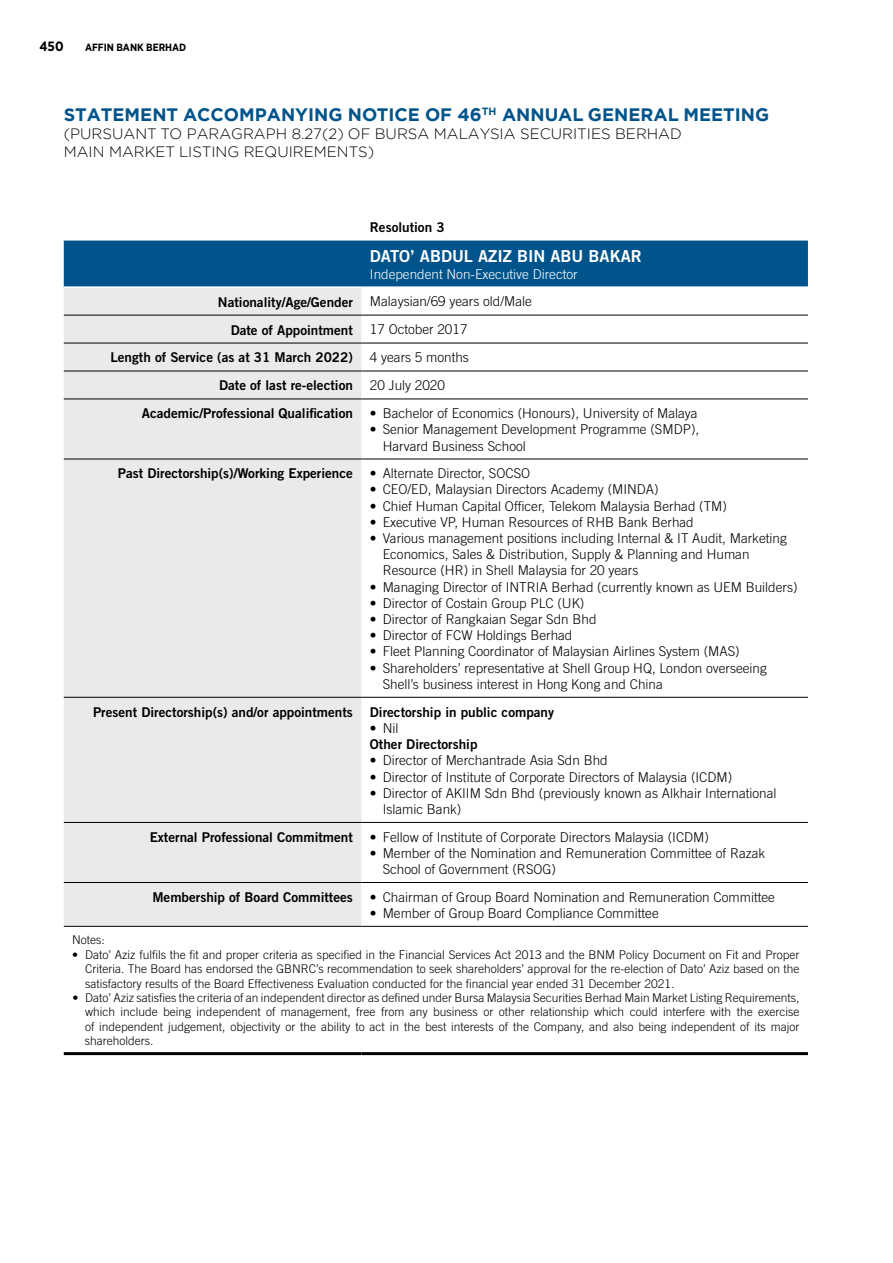
<style>
.page{position:relative;width:893px;height:1263px;background:#fff}
.page>*{position:absolute;margin:0;border:0;box-sizing:border-box;transform-origin:0 0}
.t1{font:700 18px "Gotham";color:#00548b}
.t2{font:16.5px "Trade Gothic Bold Two";color:#fff}
.t3{font:300 15px/18px "Gotham";color:#000}
.t4{font:300 13.5px/16.2px "Trade Gothic";color:#000}
.t5{font:13.5px "Trade Gothic Bold Two";color:#000}
.t6{font:300 13.5px "Trade Gothic";color:#fff}
.t7{font:700 13.5px "Gotham Narrow";color:#000}
.t8{font:300 12px/14.4px "Trade Gothic";color:#000;text-align:justify}
.t9{font:700 10.5px "Gotham Narrow";color:#000}
</style>
<div class="page">
<div style="left:64px;top:241px;width:744px;height:45px;background:#00548b"></div>
<div style="left:64px;top:288px;width:297px;height:638px;background:#e9eaea"></div>
<hr style="left:64px;top:315px;width:297px;height:1px;background:#000">
<hr style="left:361px;top:315px;width:447px;height:1px;background:#000">
<hr style="left:64px;top:343px;width:297px;height:1px;background:#000">
<hr style="left:361px;top:343px;width:447px;height:1px;background:#000">
<hr style="left:64px;top:371px;width:297px;height:1px;background:#000">
<hr style="left:361px;top:371px;width:447px;height:1px;background:#000">
<hr style="left:64px;top:399px;width:297px;height:1px;background:#000">
<hr style="left:361px;top:399px;width:447px;height:1px;background:#000">
<hr style="left:64px;top:459px;width:297px;height:1px;background:#000">
<hr style="left:361px;top:459px;width:447px;height:1px;background:#000">
<hr style="left:64px;top:697px;width:297px;height:1px;background:#000">
<hr style="left:361px;top:697px;width:447px;height:1px;background:#000">
<hr style="left:64px;top:822px;width:297px;height:1px;background:#000">
<hr style="left:361px;top:822px;width:447px;height:1px;background:#000">
<hr style="left:64px;top:882px;width:297px;height:1px;background:#000">
<hr style="left:361px;top:882px;width:447px;height:1px;background:#000">
<hr style="left:64px;top:926px;width:297px;height:1px;background:#000">
<hr style="left:361px;top:926px;width:447px;height:1px;background:#000">
<hr style="left:64px;top:1052px;width:297px;height:3px;background:#000">
<hr style="left:361px;top:1052px;width:447px;height:3px;background:#000">
<p class="t7" style="left:39px;top:38px;width:26px">450</p>
<p class="t9" style="left:85px;top:41px;width:103px">AFFIN BANK BERHAD</p>
<h1 class="t1" style="left:64px;top:102px;width:707px">STATEMENT ACCOMPANYING NOTICE OF 46<sup>TH</sup> ANNUAL GENERAL M EETING</h1>
<p class="t3" style="left:64px;top:124px;width:620px">(PURSUANT TO PARAGRAPH 8.27(2) OF BURSA MALAYSIA SECURITIES BERHAD<br>MAIN MARKET LISTING REQUIREM ENTS)</p>
<p class="t5" style="left:370px;top:219px;width:76px">Resolution 3</p>
<p class="t2" style="left:370px;top:246px;width:273px">DATO’ ABDUL AZIZ BIN ABU BAKAR</p>
<p class="t6" style="left:370px;top:266px;width:209px">Independent Non-Executive Director</p>
<p class="t5" style="left:218px;top:293px;width:137px">Nationality/Age/Gender</p>
<p class="t4" style="left:370px;top:293px;width:163px">Malaysian/69 years old/Male</p>
<p class="t5" style="left:231px;top:321px;width:124px">Date of Appointment</p>
<p class="t4" style="left:370px;top:321px;width:99px">17 October 2017</p>
<p class="t5" style="left:110px;top:349px;width:244px">Length of Service (as at 31 March 2022)</p>
<p class="t4" style="left:370px;top:349px;width:101px">4 years 5 months</p>
<p class="t5" style="left:219px;top:377px;width:135px">Date of last re-election</p>
<p class="t4" style="left:370px;top:377px;width:77px">20 July 2020</p>
<p class="t5" style="left:142px;top:405px;width:213px">Academic/Professional Qualification</p>
<p class="t4" style="left:370px;top:405px;width:329px">• Bachelor of Economics (Honours), University of Malaya</p>
<p class="t4" style="left:383px;top:421px;width:318px;text-indent:-13px">• Senior Management Development Programme (SMDP),<br>Harvard Business School</p>
<p class="t5" style="left:118px;top:465px;width:236px">Past Directorship(s)/Working Experience</p>
<p class="t4" style="left:370px;top:465px;width:162px">• Alternate Director, SOCSO</p>
<p class="t4" style="left:370px;top:481px;width:290px">• CEO/ED, Malaysian Directors Academy (MINDA)</p>
<p class="t4" style="left:370px;top:497px;width:359px">• Chief Human Capital Officer, Telekom Malaysia Berhad (TM)</p>
<p class="t4" style="left:370px;top:514px;width:325px">• Executive VP, Human Resources of RHB Bank Berhad</p>
<p class="t4" style="left:383px;top:530px;width:406px;text-indent:-13px">• Various management positions including Internal &amp; IT Audit, Marketing<br>Economics, Sales &amp; Distribution, Supply &amp; Planning and Human<br>Resource (HR) in Shell Malaysia for 20 years</p>
<p class="t4" style="left:370px;top:578px;width:429px">• Managing Director of INTRIA Berhad (currently known as UEM Builders)</p>
<p class="t4" style="left:370px;top:595px;width:216px">• Director of Costain Group PLC (UK)</p>
<p class="t4" style="left:370px;top:611px;width:228px">• Director of Rangkaian Segar Sdn Bhd</p>
<p class="t4" style="left:370px;top:627px;width:204px">• Director of FCW Holdings Berhad</p>
<p class="t4" style="left:370px;top:643px;width:371px">• Fleet Planning Coordinator of Malaysian Airlines System (MAS)</p>
<p class="t4" style="left:383px;top:659px;width:386px;text-indent:-13px">• Shareholders’ representative at Shell Group HQ, London overseeing<br>Shell’s business interest in Hong Kong and China</p>
<p class="t5" style="left:93px;top:703px;width:261px">Present Directorship(s) and/or appointments</p>
<p class="t5" style="left:370px;top:703px;width:186px">Directorship in public company</p>
<p class="t4" style="left:370px;top:720px;width:30px">• Nil</p>
<p class="t5" style="left:370px;top:736px;width:109px">Other Directorship</p>
<p class="t4" style="left:370px;top:752px;width:239px">• Director of Merchantrade Asia Sdn Bhd</p>
<p class="t4" style="left:370px;top:768px;width:364px">• Director of Institute of Corporate Directors of Malaysia (ICDM)</p>
<p class="t4" style="left:383px;top:785px;width:395px;text-indent:-13px">• Director of AKIIM Sdn Bhd (previously known as Alkhair International<br>Islamic Bank)</p>
<p class="t5" style="left:150px;top:829px;width:205px">External Professional Commitment</p>
<p class="t4" style="left:370px;top:828px;width:341px">• Fellow of Institute of Corporate Directors Malaysia (ICDM)</p>
<p class="t4" style="left:383px;top:845px;width:384px;text-indent:-13px">• Member of the Nomination and Remuneration Committee of Razak<br>School of Government (RSOG)</p>
<p class="t5" style="left:152px;top:889px;width:202px">Membership of Board Committees</p>
<p class="t4" style="left:370px;top:888px;width:407px">• Chairman of Group Board Nomination and Remuneration Committee</p>
<p class="t4" style="left:370px;top:905px;width:290px">• Member of Group Board Compliance Committee</p>
<p class="t8" style="left:72px;top:933px;width:34px">Notes:</p>
<p class="t8" style="left:85px;top:947px;width:716px;text-indent:-13px">• Dato’ Aziz fulfils the fit and proper criteria as specified in the Financial Services Act 2013 and the BNM Policy Document on Fit and Proper Criteria. The Board has endorsed the GBNRC’s recommendation to seek shareholders’ approval for the re-election of Dato’ Aziz based on the satisfactory results of the Board Effectiveness Evaluation conducted for the financial year ended 31 December 2021.</p>
<p class="t8" style="left:85px;top:990px;width:716px;text-indent:-13px">• Dato’ Aziz satisfies the criteria of an independent director as defined under Bursa Malaysia Securities Berhad Main Market Listing Requirements, which include being independent of management, free from any business or other relationship which could interfere with the exercise of independent judgement, objectivity or the ability to act in the best interests of the Company, and also being independent of its major shareholders.</p>
</div>
